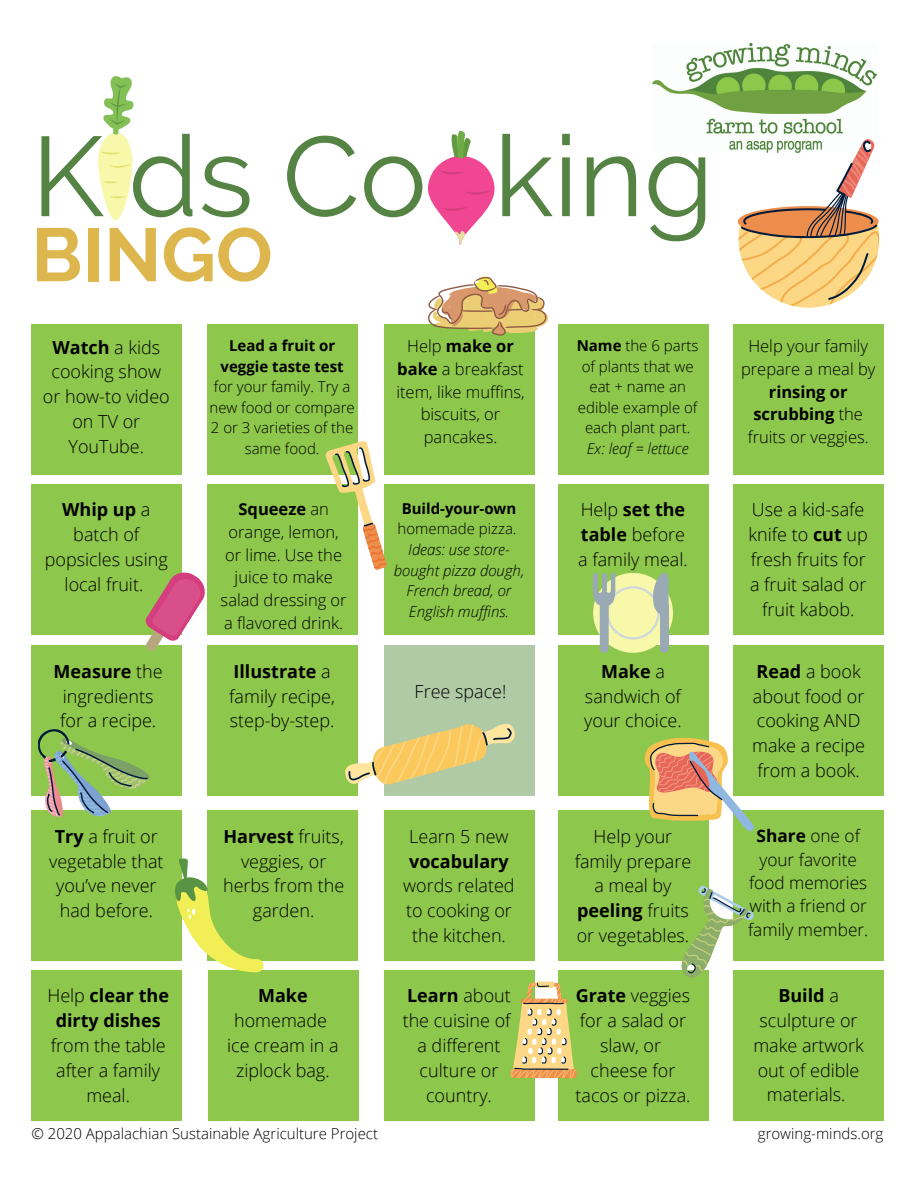
<style>
.page{position:relative;width:918px;height:1188px;background:#fff}
.page>*{position:absolute;margin:0;border:0;box-sizing:border-box;transform-origin:0 0}
.t1{font:112.8px "Raleway";color:#548343}
.t2{font:700 75.15px "Raleway";color:#ddb64e}
.t3{font:300 18px/24.9px "Open Sans";color:#000;text-align:center}
.t4{font:300 17.25px/23.4px "Open Sans";color:#000;text-align:center}
.t5{font:300 16.5px/22.6px "Open Sans";color:#000;text-align:center}
.t6{font:300 15px/20.5px "Open Sans";color:#000;text-align:center}
.t7{font:italic 300 15px/20.5px "Open Sans";color:#000;text-align:center}
.t8{font:700 15px/20.5px "Open Sans";color:#000}
.s1{font-weight:700}
.s2{font-style:italic}
.s3{font-weight:300}
</style>
<div class="page">
<div style="left:31px;top:324px;width:151px;height:151px;background:#8dc74b"></div>
<div style="left:207px;top:324px;width:151px;height:151px;background:#8dc74b"></div>
<div style="left:384px;top:324px;width:151px;height:151px;background:#8dc74b"></div>
<div style="left:558px;top:324px;width:151px;height:151px;background:#8dc74b"></div>
<div style="left:733px;top:324px;width:151px;height:151px;background:#8dc74b"></div>
<div style="left:31px;top:484px;width:151px;height:151px;background:#8dc74b"></div>
<div style="left:207px;top:484px;width:151px;height:151px;background:#8dc74b"></div>
<div style="left:384px;top:484px;width:151px;height:151px;background:#8dc74b"></div>
<div style="left:558px;top:484px;width:151px;height:151px;background:#8dc74b"></div>
<div style="left:733px;top:484px;width:151px;height:151px;background:#8dc74b"></div>
<div style="left:31px;top:645px;width:151px;height:151px;background:#8dc74b"></div>
<div style="left:207px;top:645px;width:151px;height:151px;background:#8dc74b"></div>
<div style="left:384px;top:645px;width:151px;height:151px;background:#afcaa5"></div>
<div style="left:558px;top:645px;width:151px;height:151px;background:#8dc74b"></div>
<div style="left:733px;top:645px;width:151px;height:151px;background:#8dc74b"></div>
<div style="left:31px;top:810px;width:151px;height:151px;background:#8dc74b"></div>
<div style="left:207px;top:810px;width:151px;height:151px;background:#8dc74b"></div>
<div style="left:384px;top:810px;width:151px;height:151px;background:#8dc74b"></div>
<div style="left:558px;top:810px;width:151px;height:151px;background:#8dc74b"></div>
<div style="left:733px;top:810px;width:151px;height:151px;background:#8dc74b"></div>
<div style="left:31px;top:970px;width:151px;height:151px;background:#8dc74b"></div>
<div style="left:208px;top:970px;width:150px;height:151px;background:#8dc74b"></div>
<div style="left:384px;top:970px;width:151px;height:151px;background:#8dc74b"></div>
<div style="left:558px;top:970px;width:151px;height:151px;background:#8dc74b"></div>
<div style="left:733px;top:970px;width:151px;height:151px;background:#8dc74b"></div>
<img style="left:653px;top:44px;width:223px;height:106px">
<svg style="left:681px;top:885px;width:73px;height:93px"></svg>
<svg style="left:38px;top:729px;width:112px;height:88px"></svg>
<svg style="left:345px;top:723px;width:170px;height:62px"></svg>
<svg style="left:428px;top:131px;width:66px;height:113px"></svg>
<svg style="left:645px;top:738px;width:109px;height:94px"></svg>
<div style="left:593px;top:573px;width:80px;height:80px;background:#f7f8a9;border-radius:50%"></div>
<svg style="left:606px;top:586px;width:54px;height:53px"></svg>
<div style="left:609px;top:588px;width:48px;height:49px;background:#f7f8a9;border-radius:50%"></div>
<svg style="left:593px;top:573px;width:22px;height:80px"></svg>
<div style="left:660px;top:604px;width:9px;height:44px;background:#99aab5"></div>
<svg style="left:660px;top:648px;width:9px;height:5px"></svg>
<svg style="left:653px;top:573px;width:16px;height:47px"></svg>
<svg style="left:175px;top:859px;width:89px;height:114px"></svg>
<div style="left:536px;top:982px;width:18px;height:6px;background:#fcd886;border-radius:2px"></div>
<svg style="left:511px;top:983px;width:66px;height:96px"></svg>
<svg style="left:428px;top:276px;width:120px;height:60px"></svg>
<svg style="left:98px;top:76px;width:36px;height:144px"></svg>
<svg style="left:145px;top:572px;width:60px;height:79px"></svg>
<svg style="left:738px;top:138px;width:141px;height:170px"></svg>
<svg style="left:325px;top:441px;width:62px;height:129px"></svg>
<p class="t1" style="left:31px;top:110px;width:684px">Kids Cooking</p>
<p class="t2" style="left:31px;top:211px;width:243px">BINGO</p>
<p class="t3" style="left:43px;top:334px;width:128px"><span class="s1">Watch</span> a kids cooking show or how-to video on TV or<br>YouTube.</p>
<p class="t6" style="left:209px;top:335px;width:147px"><span class="s1">Lead a fruit or veggie taste test </span>for your family. Try a new food or compare<br>2 or 3 varieties of the same food.</p>
<p class="t5" style="left:396px;top:335px;width:130px">Help <span class="s1">make or bake</span> a breakfast item, like muffins, biscuits, or pancakes.</p>
<p class="t6" style="left:577px;top:335px;width:123px"><span class="s1">Name</span> the 6 parts of plants that we eat + name an edible example of each plant part.<br><span class="s2">Ex: leaf = lettuce</span></p>
<p class="t5" style="left:741px;top:335px;width:136px">Help your family prepare a meal by <span class="s1">rinsing or scrubbing</span> the fruits or veggies.</p>
<p class="t3" style="left:45px;top:497px;width:124px"><span class="s1">Whip up</span> a batch of popsicles using local fruit.</p>
<p class="t5" style="left:221px;top:497px;width:128px"><span class="s1">Squeeze</span> an orange, lemon, or lime. Use the juice to make salad dressing or a flavored drink.</p>
<p class="t8" style="left:398px;top:498px;width:120px">Build-your-own <span class="s3">homemade pizza.</span></p>
<p class="t7" style="left:394px;top:539px;width:132px">Ideas: use store&shy;bought pizza dough,<br>French bread, or<br>English muffins.</p>
<p class="t3" style="left:54px;top:658px;width:111px"><span class="s1">Measure</span> the ingredients for a recipe.</p>
<p class="t3" style="left:229px;top:658px;width:107px;text-align:left"><span class="s1">Illustrate</span> a family recipe, step-by-step.</p>
<p class="t3" style="left:415px;top:679px;width:93px">Free space!</p>
<p class="t3" style="left:578px;top:497px;width:111px;text-align:left">Help <span class="s1">set the table</span> before a family meal.</p>
<p class="t3" style="left:749px;top:497px;width:121px">Use a kid-safe knife to <span class="s1">cut</span> up fresh fruits for a fruit salad or fruit kabob.</p>
<p class="t3" style="left:584px;top:658px;width:99px"><span class="s1">Make</span> a sandwich of your choice.</p>
<p class="t3" style="left:752px;top:658px;width:114px;text-align:left"><span class="s1">Read</span> a book about food or cooking AND make a recipe from a book.</p>
<p class="t3" style="left:49px;top:823px;width:116px"><span class="s1">Try</span> a fruit or vegetable that you’ve never had before.</p>
<p class="t3" style="left:223px;top:823px;width:123px"><span class="s1">Harvest</span> fruits, veggies, or herbs from the garden.</p>
<p class="t3" style="left:403px;top:823px;width:113px">Learn 5 new <span class="s1">vocabulary </span>words related to cooking or the kitchen.</p>
<p class="t3" style="left:575px;top:823px;width:118px">Help your family prepare a meal by <span class="s1">peeling</span> fruits or vegetables.</p>
<p class="t4" style="left:748px;top:824px;width:122px"><span class="s1">Share</span> one of your favorite food memories with a friend or family member.</p>
<p class="t3" style="left:47px;top:983px;width:123px">Help <span class="s1">clear the dirty dishes </span>from the table after a family meal.</p>
<p class="t3" style="left:234px;top:983px;width:94px"><span class="s1">Make </span>homemade</p>
<p class="t3" style="left:227px;top:1033px;width:113px">ice cream in a ziplock bag.</p>
<p class="t3" style="left:403px;top:983px;width:110px;text-align:left"><span class="s1">Learn</span> about the cuisine of</p>
<p class="t3" style="left:417px;top:1033px;width:85px">a different culture or country.</p>
<p class="t3" style="left:575px;top:983px;width:117px"><span class="s1">Grate</span> veggies for a salad or slaw, or cheese for tacos or pizza.</p>
<p class="t3" style="left:753px;top:983px;width:112px"><span class="s1">Build</span> a sculpture or make artwork out of edible materials.</p>
<p class="t6" style="left:31px;top:1123px;width:348px">© 2020 Appalachian Sustainable Agriculture Project</p>
<p class="t6" style="left:758px;top:1123px;width:127px">growing-minds.org</p>
</div>
